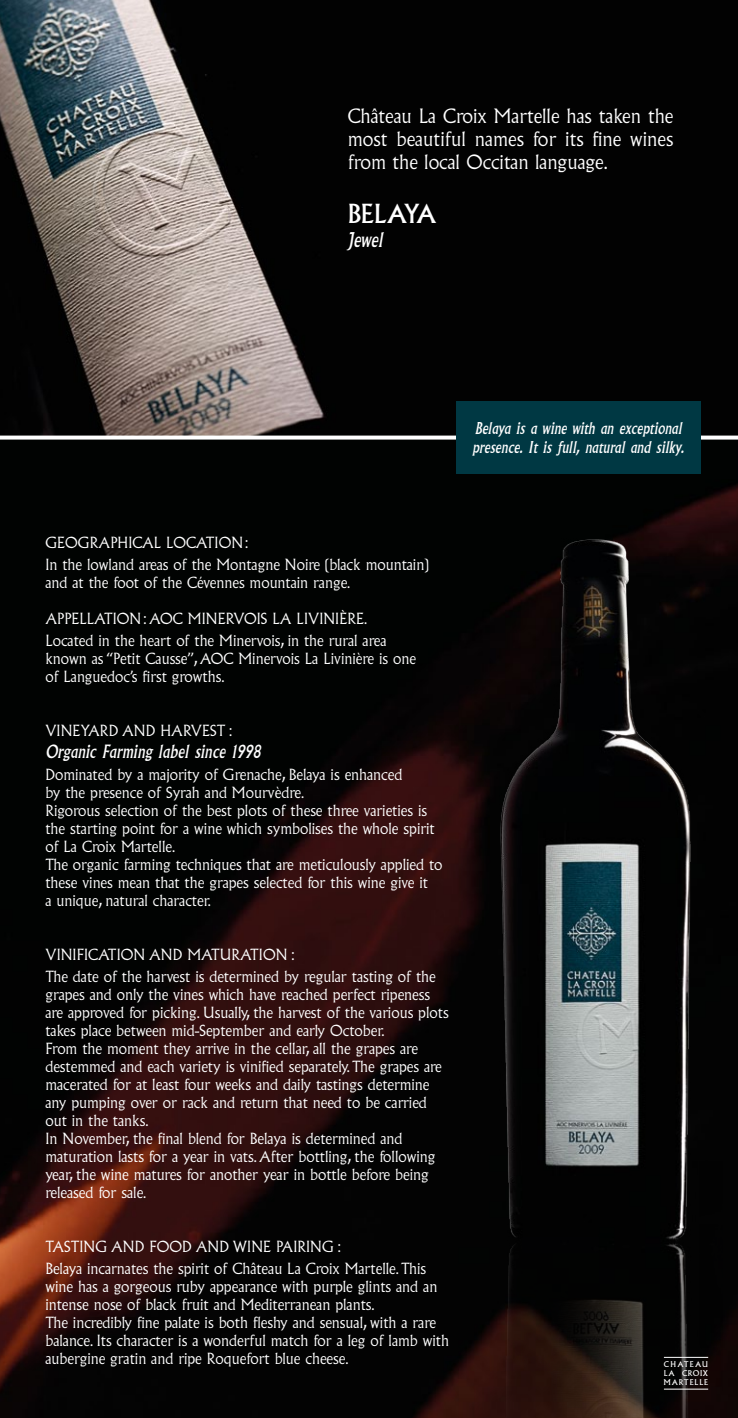
<style>
.page{position:relative;width:738px;height:1418px;background:#fff}
.page>*{position:absolute;margin:0;border:0;box-sizing:border-box;transform-origin:0 0}
.t1{font:25.6px "Albertus";color:#fff}
.t2{font:italic 20px "Albertus";color:#fff}
.t3{font:300 19.2px/23.2px "Albertus";color:#fff;text-align:justify}
.t4{font:italic 18px "Albertus";color:#fff}
.t5{font:italic 16px/19.2px "Albertus";color:#fff}
.t6{font:300 15px/18px "Albertus";color:#fff}
.t7{font:7.8px/9.4px "Albertus";letter-spacing:.115em;color:#fff;text-align:justify}
</style>
<div class="page">
<img style="left:0;top:439px;width:737px;height:978px">
<img style="left:0;top:0;width:737px;height:435px">
<svg style="left:0;top:435px;width:737px;height:4px"></svg>
<div style="left:456px;top:401px;width:243px;height:72px;background:#003843"></div>
<img style="left:477px;top:518px;width:244px;height:899px">
<hr style="left:663px;top:1388px;width:44px;height:1px;background:#fff">
<hr style="left:663px;top:1356px;width:44px;height:1px;background:#fff">
<p class="t3" style="left:347px;top:105px;width:327px">Château La Croix Martelle has taken the most beautiful names for its fine wines from the local Occitan language.</p>
<h1 class="t1" style="left:347px;top:199px;width:90px">BELAYA</h1>
<h2 class="t2" style="left:347px;top:228px;width:37px">Jewel</h2>
<p class="t5" style="left:472px;top:418px;width:213px">Belaya is a wine with an exceptional presence. It is full, natural and silky.</p>
<p class="t6" style="left:45px;top:534px;width:132px">Geographical loc</p>
<p class="t6" style="left:45px;top:532px;width:384px;line-height:22px;text-indent:150px">ation:<br>In the lowland areas of the Montagne Noire (black mountain)</p>
<p class="t6" style="left:45px;top:574px;width:306px">and at the foot of the Cévennes mountain range.</p>
<p class="t6" style="left:45px;top:608px;width:342px;line-height:22px">Appellation: AOC Minervois La Livinière.<br>Located in the heart of the Minervois, in the rural area</p>
<p class="t6" style="left:45px;top:650px;width:372px">known as “Petit Causse”, AOC Minervois La Livinière is one of Languedoc’s first growths.</p>
<p class="t6" style="left:45px;top:722px;width:188px">Vineyard and harvest :</p>
<p class="t4" style="left:45px;top:740px;width:217px">Organic Farming label since 1998</p>
<p class="t6" style="left:45px;top:765px;width:398px">Dominated by a majority of Grenache, Belaya is enhanced<br>by the presence of Syrah and Mourvèdre.<br>Rigorous selection of the best plots of these three varieties is the starting point for a wine which symbolises the whole spirit of La Croix Martelle.<br>The organic farming techniques that are meticulously applied to these vines mean that the grapes selected for this wine give it<br>a unique, natural character.</p>
<p class="t6" style="left:45px;top:943px;width:391px;line-height:22px">Vinification and maturation :<br>The date of the harvest is determined by regular tasting of the</p>
<p class="t6" style="left:45px;top:985px;width:404px">grapes and only the vines which have reached perfect ripeness are approved for picking. Usually, the harvest of the various plots takes place between mid-September and early October.<br>From the moment they arrive in the cellar, all the grapes are destemmed and each variety is vinified separately. The grapes are macerated for at least four weeks and daily tastings determine any pumping over or rack and return that need to be carried out in the tanks.<br>In November, the final blend for Belaya is determined and maturation lasts for a year in vats. After bottling, the following year, the wine matures for another year in bottle before being released for sale.</p>
<p class="t6" style="left:45px;top:1235px;width:382px;line-height:22px">Tasting and food and wine pairing :<br>Belaya incarnates the spirit of Château La Croix Martelle. This</p>
<p class="t6" style="left:45px;top:1277px;width:405px">wine has a gorgeous ruby appearance with purple glints and an intense nose of black fruit and Mediterranean plants.<br>The incredibly fine palate is both fleshy and sensual, with a rare balance. Its character is a wonderful match for a leg of lamb with aubergine gratin and ripe Roquefort blue cheese.</p>
<p class="t7" style="left:663px;top:1359px;width:46px">CHATEAU LA CROIX MARTELLE</p>
</div>
